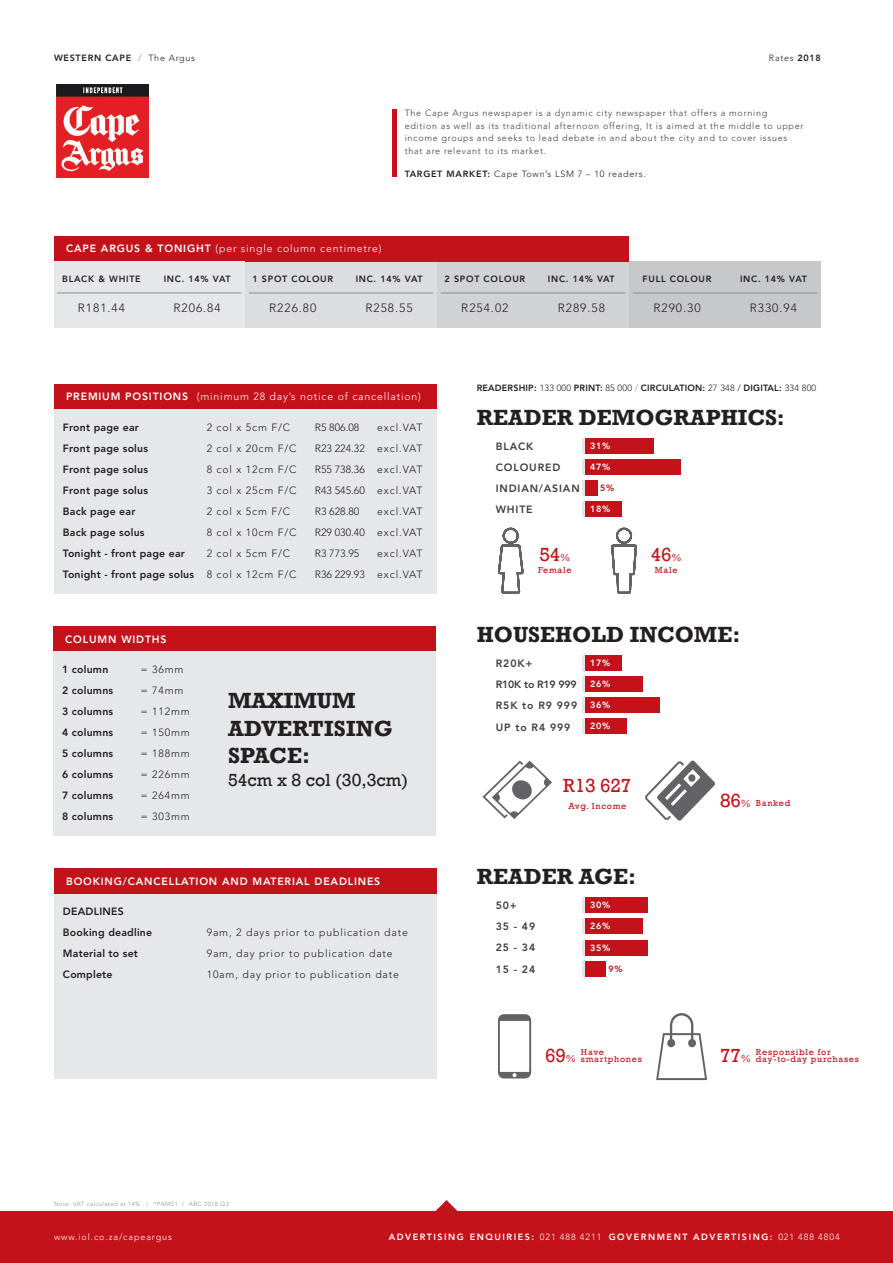
<style>
.page{position:relative;width:893px;height:1263px;background:#fff}
.page>*{position:absolute;margin:0;border:0;box-sizing:border-box;transform-origin:0 0}
.t1{font:700 22.5px/27.8px "Rockwell";color:#231f20}
.t2{font:19.5px "Rockwell";letter-spacing:-.01em;color:#c4121a}
.t3{font:18px "Rockwell";color:#231f20}
.t4{font:300 12px "Avenir LT Std";letter-spacing:.08em;color:#231f20}
.t5{font:300 10.5px/21px "Avenir LT Std";letter-spacing:.08em;color:#231f20}
.t6{font:800 10.5px/21px "Avenir LT Std";letter-spacing:.02em;color:#231f20}
.t7{font:300 10.5px "Avenir LT Std";letter-spacing:.08em;color:#fff}
.t8{font:800 10.5px/21.3px "Avenir LT Std";letter-spacing:.08em;color:#3e3e3f}
.t9{font:300 10.5px/21px "Avenir LT Std";color:#231f20}
.t10{font:800 10.5px "Avenir LT Std";letter-spacing:.08em;color:#fff}
.t11{font:300 9px/12.8px "Avenir LT Std";letter-spacing:.08em;color:#3e3e3f}
.t12{font:800 9px "Avenir LT Std";letter-spacing:.08em;color:#231f20}
.t13{font:800 9px "Avenir LT Std";letter-spacing:.17em;color:#fff}
.t14{font:9px/7.5px "Rockwell";letter-spacing:.08em;color:#c4121a}
.t15{font:800 9px "Avenir LT Std";letter-spacing:.02em;color:#231f20}
.t16{font:300 9px "Avenir LT Std";letter-spacing:.08em;color:#231f20}
.t17{font:300 9px "Avenir LT Std";letter-spacing:.1em;color:#fff}
.t18{font:800 9px "Avenir LT Std";color:#c4121a}
.t19{font:300 6px "Avenir LT Std";letter-spacing:.07em;color:#8a8c8f}
.s1{font-weight:300;color:#8a8c8f}
.s2{font-weight:300}
.s3{font-weight:800}
.s4{font-size:10.5px}
.s5{font-size:19.5px}
</style>
<div class="page">
<img style="left:56px;top:85px;width:93px;height:92px">
<div style="left:630px;top:261px;width:191px;height:66px;background:#c7c8ca"></div>
<div style="left:437px;top:261px;width:192px;height:66px;background:#d1d2d4"></div>
<div style="left:245px;top:261px;width:192px;height:66px;background:#dcdddf"></div>
<div style="left:0;top:1212px;width:893px;height:51px;background:#c4121a"></div>
<hr style="left:393px;top:109px;width:4px;height:68px;background:#c4121a">
<div style="left:54px;top:236px;width:575px;height:25px;background:#c4121a"></div>
<div style="left:54px;top:261px;width:191px;height:66px;background:#e6e7e9"></div>
<hr style="left:57px;top:293px;width:184px;height:1px;background:#8a8c8f">
<hr style="left:249px;top:293px;width:184px;height:1px;background:#8a8c8f">
<hr style="left:441px;top:293px;width:184px;height:1px;background:#8a8c8f">
<hr style="left:633px;top:293px;width:184px;height:1px;background:#8a8c8f">
<div style="left:54px;top:384px;width:383px;height:25px;background:#c4121a"></div>
<div style="left:54px;top:409px;width:383px;height:185px;background:#e6e7e9"></div>
<div style="left:53px;top:626px;width:383px;height:26px;background:#c4121a"></div>
<div style="left:53px;top:652px;width:383px;height:184px;background:#e6e7e9"></div>
<div style="left:54px;top:868px;width:383px;height:26px;background:#c4121a"></div>
<div style="left:54px;top:894px;width:383px;height:184px;background:#e6e7e9"></div>
<div style="left:585px;top:438px;width:68px;height:15px;background:#c4121a"></div>
<svg style="left:583px;top:438px;width:2px;height:15px"></svg>
<svg style="left:583px;top:459px;width:2px;height:37px"></svg>
<svg style="left:583px;top:502px;width:2px;height:15px"></svg>
<div style="left:585px;top:655px;width:36px;height:15px;background:#c4121a"></div>
<svg style="left:583px;top:655px;width:2px;height:15px"></svg>
<div style="left:585px;top:676px;width:57px;height:15px;background:#c4121a"></div>
<svg style="left:583px;top:676px;width:2px;height:15px"></svg>
<div style="left:585px;top:697px;width:74px;height:16px;background:#c4121a"></div>
<svg style="left:583px;top:697px;width:2px;height:16px"></svg>
<div style="left:585px;top:719px;width:42px;height:15px;background:#c4121a"></div>
<svg style="left:583px;top:719px;width:2px;height:15px"></svg>
<div style="left:585px;top:897px;width:62px;height:16px;background:#c4121a"></div>
<div style="left:585px;top:918px;width:57px;height:16px;background:#c4121a"></div>
<svg style="left:583px;top:897px;width:2px;height:37px"></svg>
<div style="left:585px;top:940px;width:62px;height:15px;background:#c4121a"></div>
<svg style="left:583px;top:940px;width:2px;height:15px"></svg>
<div style="left:585px;top:961px;width:20px;height:15px;background:#c4121a"></div>
<svg style="left:583px;top:961px;width:2px;height:15px"></svg>
<svg style="left:498px;top:527px;width:26px;height:67px"></svg>
<svg style="left:611px;top:527px;width:26px;height:67px"></svg>
<svg style="left:482px;top:760px;width:70px;height:59px"></svg>
<svg style="left:645px;top:760px;width:70px;height:61px"></svg>
<svg style="left:498px;top:1014px;width:33px;height:64px"></svg>
<svg style="left:656px;top:1013px;width:51px;height:67px"></svg>
<svg style="left:426px;top:1200px;width:41px;height:12px"></svg>
<div style="left:585px;top:459px;width:96px;height:16px;background:#c4121a"></div>
<div style="left:585px;top:480px;width:13px;height:16px;background:#c4121a"></div>
<div style="left:585px;top:502px;width:36px;height:15px;background:#c4121a"></div>
<p class="t12" style="left:54px;top:52px;width:143px">WESTERN CAPE <span class="s1">/</span> <span class="s2">The Argus</span></p>
<p class="t16" style="left:769px;top:52px;width:53px">Rates <span class="s3">2018</span></p>
<p class="t11" style="left:405px;top:106px;width:400px">The Cape Argus newspaper is a dynamic city newspaper that offers a morning<br>edition as well as its traditional afternoon offering, It is aimed at the middle to upper income groups and seeks to lead debate in and about the city and to cover issues that are relevant to its market.</p>
<p class="t16" style="left:405px;top:168px;width:242px"><span class="s3">TARGET MARKET:</span> Cape Town’s LSM 7 – 10 readers.</p>
<p class="t7" style="left:66px;top:242px;width:317px"><span class="s3">CAPE ARGUS &amp; TONIGHT</span> (per single column centimetre)</p>
<p class="t12" style="left:62px;top:273px;width:80px">BLACK &amp; WHITE</p>
<p class="t12" style="left:164px;top:273px;width:68px">INC. 14% VAT</p>
<p class="t12" style="left:252px;top:273px;width:82px">1 SPOT COLOUR</p>
<p class="t12" style="left:356px;top:273px;width:68px">INC. 14% VAT</p>
<p class="t12" style="left:445px;top:273px;width:82px">2 SPOT COLOUR</p>
<p class="t12" style="left:548px;top:273px;width:68px">INC. 14% VAT</p>
<p class="t12" style="left:643px;top:273px;width:70px">FULL COLOUR</p>
<p class="t12" style="left:740px;top:273px;width:68px">INC. 14% VAT</p>
<p class="t4" style="left:78px;top:301px;width:49px">R181.44</p>
<p class="t4" style="left:174px;top:301px;width:49px">R206.84</p>
<p class="t4" style="left:269px;top:301px;width:49px">R226.80</p>
<p class="t4" style="left:365px;top:301px;width:49px">R258.55</p>
<p class="t4" style="left:461px;top:301px;width:49px">R254.02</p>
<p class="t4" style="left:558px;top:301px;width:49px">R289.58</p>
<p class="t4" style="left:653px;top:301px;width:49px">R290.30</p>
<p class="t4" style="left:750px;top:301px;width:49px">R330.94</p>
<p class="t7" style="left:66px;top:390px;width:356px"><span class="s3">PREMIUM POSITIONS</span> (minimum 28 day’s notice of cancellation)</p>
<p class="t6" style="left:63px;top:417px;width:133px">Front page ear<br>Front page solus<br>Front page solus<br>Front page solus<br>Back page ear<br>Back page solus<br>Tonight - front page ear<br>Tonight - front page solus</p>
<p class="t9" style="left:315px;top:417px;width:51px">R5 806.08<br>R23 224.32<br>R55 738.36<br>R43 545.60<br>R3 628.80<br>R29 030.40<br>R3 773.95<br>R36 229.93</p>
<p class="t5" style="left:377px;top:417px;width:47px;text-align:justify">excl.VAT excl.VAT excl.VAT excl.VAT excl.VAT excl.VAT excl.VAT excl.VAT</p>
<p class="t5" style="left:207px;top:417px;width:91px">2 col x 5cm F/C<br>2 col x 20cm F/C<br>8 col x 12cm F/C<br>3 col x 25cm F/C<br>2 col x 5cm F/C<br>8 col x 10cm F/C<br>2 col x 5cm F/C<br>8 col x 12cm F/C</p>
<p class="t10" style="left:65px;top:633px;width:103px">COLUMN WIDTHS</p>
<p class="t6" style="left:62px;top:659px;width:53px">1 column<br>2 columns<br>3 columns<br>4 columns<br>5 columns<br>6 columns<br>7 columns<br>8 columns</p>
<p class="t5" style="left:141px;top:659px;width:51px">= 36mm = 74mm = 112mm = 150mm = 188mm = 226mm = 264mm = 303mm</p>
<h1 class="t1" style="left:228px;top:686px;width:166px">MAXIMUM<br>ADVERTISING<br>SPACE:</h1>
<h3 class="t3" style="left:228px;top:770px;width:182px">54cm x 8 col (30,3cm)</h3>
<p class="t10" style="left:66px;top:875px;width:316px">BOOKING/CANCELLATION AND MATERIAL DEADLINES</p>
<p class="t6" style="left:63px;top:901px;width:91px">DEADLINES<br>Booking deadline<br>Material to set<br>Complete</p>
<p class="t5" style="left:207px;top:922px;width:203px">9am, 2 days prior to publication date<br>9am, day prior to publication date<br>10am, day prior to publication date</p>
<p class="t15" style="left:477px;top:382px;width:341px">READERSHIP: <span class="s2">133 000</span> PRINT: <span class="s2">85 000</span> <span class="s1">/</span> CIRCULATION: <span class="s2">27 348 /</span> DIGITAL: <span class="s2">334 800</span></p>
<h1 class="t1" style="left:477px;top:403px;width:310px">READER DEMOGRAPHICS:</h1>
<p class="t8" style="left:496px;top:435px;width:39px">BLACK</p>
<p class="t13" style="left:590px;top:440px;width:22px">31%</p>
<p class="t8" style="left:496px;top:457px;width:85px">COLOURED<br>INDIAN/ASIAN<br>WHITE</p>
<p class="t13" style="left:590px;top:461px;width:22px">47%</p>
<p class="t18" style="left:600px;top:483px;width:16px">5%</p>
<p class="t13" style="left:590px;top:504px;width:22px">18%</p>
<h2 class="t2" style="left:539px;top:543px;width:32px">54<span class="s4">%</span></h2>
<p class="t14" style="left:538px;top:566px;width:35px">Female</p>
<h2 class="t2" style="left:651px;top:543px;width:32px">46<span class="s4">%</span></h2>
<p class="t14" style="left:655px;top:566px;width:24px">Male</p>
<h1 class="t1" style="left:477px;top:620px;width:265px">HOUSEHOLD INCOME:</h1>
<p class="t13" style="left:590px;top:657px;width:22px">17%</p>
<p class="t13" style="left:590px;top:678px;width:22px">26%</p>
<p class="t13" style="left:590px;top:700px;width:22px">36%</p>
<p class="t13" style="left:590px;top:721px;width:22px">20%</p>
<p class="t8" style="left:496px;top:652px;width:83px">R20K+<br>R10K to R19 999<br>R5K to R9 999<br>UP to R4 999</p>
<h2 class="t2" style="left:563px;top:774px;width:70px">R13 627</h2>
<p class="t14" style="left:568px;top:802px;width:60px">Avg. Income</p>
<h1 class="t1" style="left:477px;top:863px;width:161px">READER AGE:</h1>
<p class="t8" style="left:496px;top:895px;width:23px">50+</p>
<p class="t13" style="left:590px;top:899px;width:22px">30%</p>
<p class="t8" style="left:496px;top:916px;width:41px">35 - 49</p>
<p class="t13" style="left:590px;top:921px;width:22px">26%</p>
<p class="t8" style="left:496px;top:937px;width:41px">25 - 34</p>
<p class="t13" style="left:590px;top:942px;width:22px">35%</p>
<p class="t8" style="left:496px;top:958px;width:41px">15 - 24</p>
<p class="t18" style="left:608px;top:963px;width:16px">9%</p>
<p class="t14" style="left:720px;top:799px;width:72px"><span class="s5">86</span><span class="s4">%</span> Banked</p>
<h2 class="t2" style="left:720px;top:1044px;width:32px">77<span class="s4">%</span></h2>
<p class="t14" style="left:756px;top:1048px;width:76px">Responsible for</p>
<h2 class="t2" style="left:545px;top:1044px;width:32px">69<span class="s4">%</span></h2>
<p class="t14" style="left:756px;top:1055px;width:104px">day-to-day purchases</p>
<p class="t14" style="left:581px;top:1048px;width:62px">Have smartphones</p>
<p class="t19" style="left:54px;top:1201px;width:176px">Note: VAT calculated at 14% | *PAMS1 / ABC 2018 Q3</p>
<p class="t17" style="left:54px;top:1231px;width:119px">www.iol.co.za/capeargus</p>
<p class="t13" style="left:389px;top:1231px;width:452px">ADVERTISING ENQUIRIES: <span class="s2">021 488 4211</span> GOVERNMENT ADVERTISING: <span class="s2">021 488 4804</span></p>
</div>
